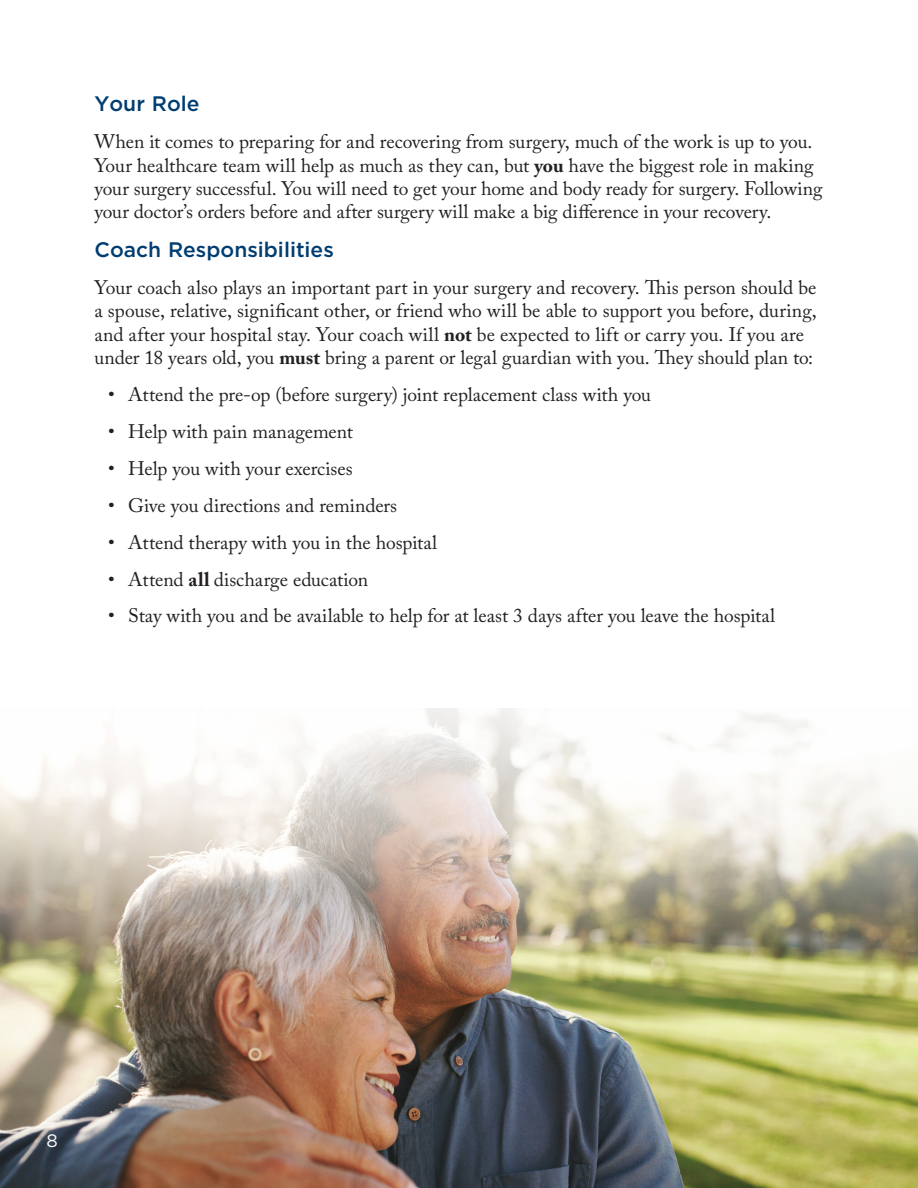
<style>
.page{position:relative;width:918px;height:1188px;background:#fff}
.page>*{position:absolute;margin:0;border:0;box-sizing:border-box;transform-origin:0 0}
.Sub-header{font:500 21px "Gotham";color:#003d71}
.Body{font:19.5px/23.4px "Adobe Caslon Pro";letter-spacing:-.005em;color:#231f20}
.t1{font:18px "Gotham";color:#fff}
.s1{font-weight:700}
</style>
<div class="page">
<img style="left:0;top:708px;width:918px;height:480px">
<p class="Sub-header" style="left:94px;top:90px;width:107px">Your Role</p>
<p class="Body" style="left:94px;top:130px;width:730px">When it comes to preparing for and recovering from surgery, much of the work is up to you.<br>Your healthcare team will help as much as they can, but <span class="s1">you</span> have the biggest role in making your surgery successful. You will need to get your home and body ready for surgery. Following your doctor’s orders before and after surgery will make a big difference in your recovery.</p>
<p class="Sub-header" style="left:94px;top:236px;width:241px">Coach Responsibilities</p>
<p class="Body" style="left:94px;top:276px;width:724px">Your coach also plays an important part in your surgery and recovery. This person should be a spouse, relative, significant other, or friend who will be able to support you before, during, and after your hospital stay. Your coach will <span class="s1">not</span> be expected to lift or carry you. If you are under 18 years old, you <span class="s1">must</span> bring a parent or legal guardian with you. They should plan to:</p>
<p class="Body" style="left:108px;top:383px;width:545px">• Attend the pre-op (before surgery) joint replacement class with you</p>
<p class="Body" style="left:108px;top:420px;width:246px">• Help with pain management</p>
<p class="Body" style="left:108px;top:456px;width:246px">• Help you with your exercises</p>
<p class="Body" style="left:108px;top:493px;width:291px">• Give you directions and reminders</p>
<p class="Body" style="left:108px;top:530px;width:331px">• Attend therapy with you in the hospital</p>
<p class="Body" style="left:108px;top:567px;width:262px">• Attend <span class="s1">all</span> discharge education</p>
<p class="Body" style="left:108px;top:604px;width:669px">• Stay with you and be available to help for at least 3 days after you leave the hospital</p>
<p class="t1" style="left:46px;top:1129px;width:13px">8</p>
</div>
